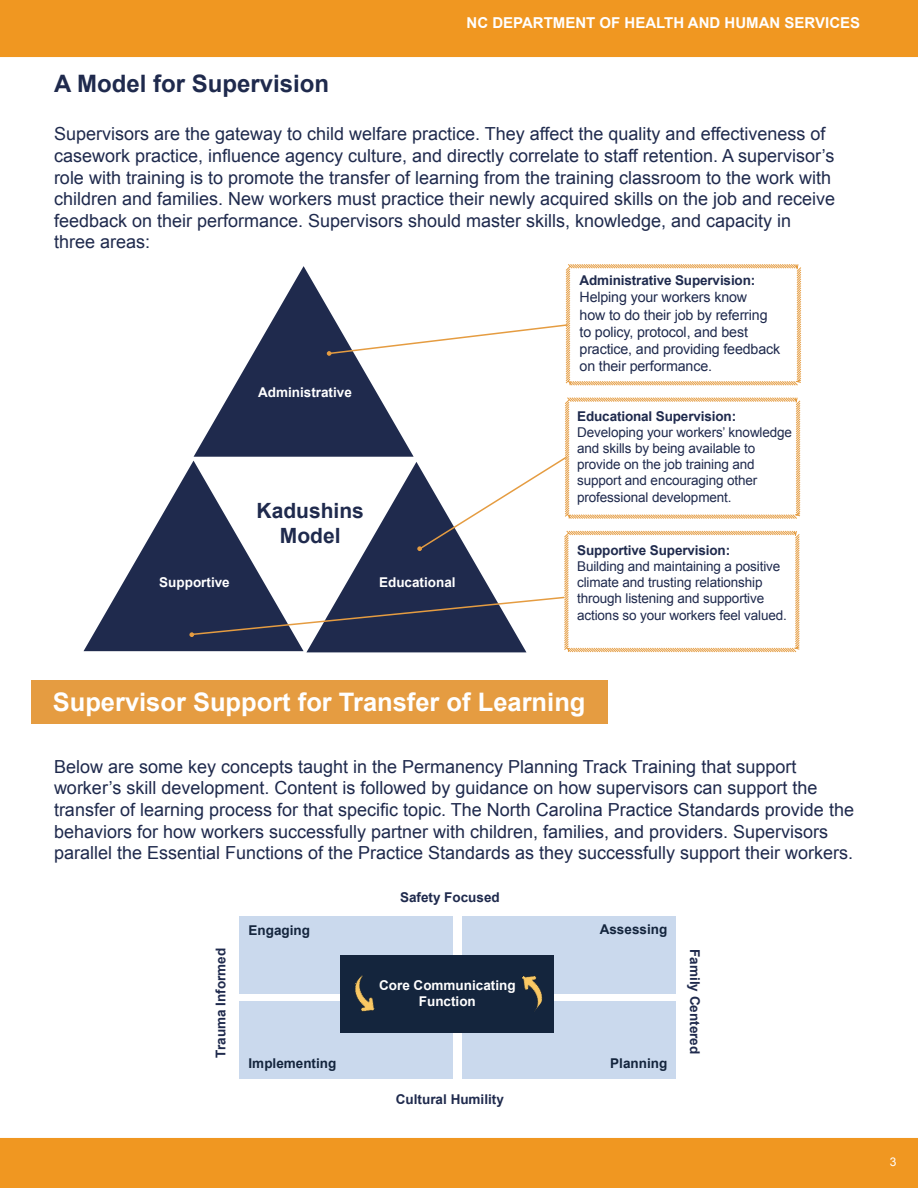
<style>
.page{position:relative;width:918px;height:1188px;background:#fff}
.page>*{position:absolute;margin:0;border:0;box-sizing:border-box;transform-origin:0 0}
.t1{font:700 25.5px "Arial";color:#fff}
.t2{font:700 24px "Arial";color:#1f2a4d}
.t3{font:700 21px/25.2px "Arial";color:#1f2a4d;text-align:center}
.t4{font:18px/21.6px "Arial";color:#1f2a4d}
.t5{font:700 15px "Arial";color:#fff}
.t6{font:14.25px/17.1px "Arial";letter-spacing:-.01em;color:#1f2a4d}
.t7{font:13.5px/16.2px "Arial";letter-spacing:-.01em;color:#1f2a4d}
.t8{font:700 13.5px "Arial";letter-spacing:-.01em;color:#1f2a4d}
.t9{font:700 13.5px/16.2px "Arial";color:#fff;text-align:center}
.t10{font:700 13.5px "Arial";color:#14253d}
.t11{font:12px "Arial";color:#fff}
</style>
<div class="page">
<img style="left:0;top:0;width:918px;height:1188px">
<div style="left:32px;top:680px;width:576px;height:44px;background:#e59c41"></div>
<div style="left:240px;top:917px;width:213px;height:77px;background:#cad9ed"></div>
<div style="left:240px;top:1001px;width:213px;height:78px;background:#cad9ed"></div>
<div style="left:462px;top:1001px;width:213px;height:78px;background:#cad9ed"></div>
<div style="left:463px;top:916px;width:213px;height:77px;background:#cad9ed"></div>
<div style="left:341px;top:956px;width:213px;height:77px;background:#14253d"></div>
<img style="left:354px;top:975px;width:21px;height:37px">
<img style="left:522px;top:976px;width:21px;height:36px">
<svg style="left:84px;top:263px;width:718px;height:390px"></svg>
<p class="t5" style="left:467px;top:13px;width:395px">NC DEPARTMENT OF HEALTH AND HUMAN SERVICES</p>
<h2 class="t2" style="left:54px;top:68px;width:277px">A Model for Supervision</h2>
<p class="t4" style="left:54px;top:123px;width:783px">Supervisors are the gateway to child welfare practice. They affect the quality and effectiveness of casework practice, influence agency culture, and directly correlate to staff retention. A supervisor’s role with training is to promote the transfer of learning from the training classroom to the work with children and families. New workers must practice their newly acquired skills on the job and receive feedback on their performance. Supervisors should master skills, knowledge, and capacity in three areas:</p>
<p class="t9" style="left:258px;top:384px;width:95px">Administrative</p>
<p class="t3" style="left:257px;top:499px;width:109px">Kadushins<br>Model</p>
<p class="t9" style="left:159px;top:575px;width:72px">Supportive</p>
<p class="t9" style="left:379px;top:575px;width:78px">Educational</p>
<p class="t8" style="left:580px;top:272px;width:177px">Administrative Supervision:</p>
<p class="t6" style="left:580px;top:289px;width:202px">Helping your workers know<br>how to do their job by referring to policy, protocol, and best practice, and providing feedback on their performance.</p>
<p class="t8" style="left:577px;top:407px;width:160px">Educational Supervision:</p>
<p class="t7" style="left:577px;top:424px;width:216px">Developing your workers’ knowledge and skills by being available to provide on the job training and support and encouraging other professional development.</p>
<p class="t8" style="left:577px;top:541px;width:155px">Supportive Supervision:</p>
<p class="t7" style="left:577px;top:558px;width:211px">Building and maintaining a positive climate and trusting relationship through listening and supportive actions so your workers feel valued.</p>
<h1 class="t1" style="left:53px;top:685px;width:534px">Supervisor Support for Transfer of Learning</h1>
<p class="t4" style="left:54px;top:756px;width:802px">Below are some key concepts taught in the Permanency Planning Track Training that support worker’s skill development. Content is followed by guidance on how supervisors can support the transfer of learning process for that specific topic. The North Carolina Practice Standards provide the behaviors for how workers successfully partner with children, families, and providers. Supervisors parallel the Essential Functions of the Practice Standards as they successfully support their workers.</p>
<p class="t8" style="left:212px;top:1058px;width:111px;rotate:-90deg">Trauma Informed</p>
<p class="t10" style="left:249px;top:921px;width:63px">Engaging</p>
<p class="t10" style="left:249px;top:1055px;width:89px">Implementing</p>
<p class="t8" style="left:400px;top:888px;width:101px">Safety Focused</p>
<p class="t9" style="left:379px;top:977px;width:138px">Core Communicating<br>Function</p>
<p class="t8" style="left:396px;top:1090px;width:110px">Cultural Humility</p>
<p class="t10" style="left:600px;top:921px;width:69px">Assessing</p>
<p class="t10" style="left:610px;top:1054px;width:59px">Planning</p>
<p class="t8" style="left:704px;top:949px;width:107px;rotate:90deg">Family Centered</p>
<p class="t11" style="left:890px;top:1154px;width:8px">3</p>
</div>
